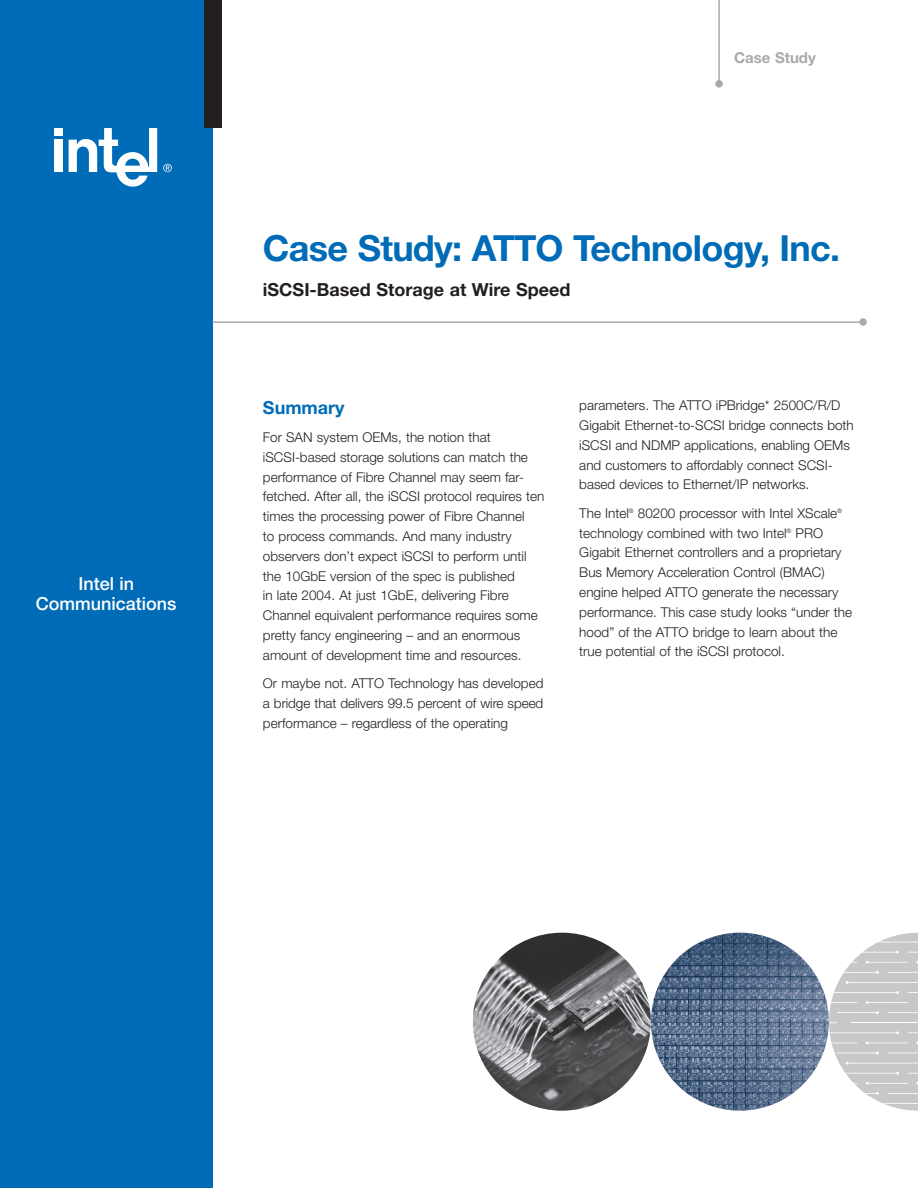
<style>
.page{position:relative;width:918px;height:1188px;background:#fff}
.page>*{position:absolute;margin:0;border:0;box-sizing:border-box;transform-origin:0 0}
.t1{font:700 36px "Helvetica Neue";letter-spacing:-.02em;color:#006cb7}
.t2{font:700 18px "Helvetica Neue";color:#231f20}
.t3{font:500 18px/19.5px "Helvetica Neue";color:#fff;text-align:center}
.t4{font:700 18px "Helvetica Neue";color:#006cb7}
.t5{font:700 15px "Helvetica Neue";color:#a8a9ad}
.t6{font:300 13.5px/19.8px "Helvetica Neue";color:#231f20}
.t7{font:300 6px "Helvetica Neue";color:#231f20}
</style>
<div class="page">
<hr style="left:718px;top:0;width:2px;height:84px;background:#a8a9ad">
<div style="left:715px;top:80px;width:8px;height:8px;background:#a8a9ad;border-radius:50%"></div>
<div style="left:0;top:0;width:213px;height:1188px;background:#006cb7"></div>
<div style="left:204px;top:0;width:17px;height:128px;background:#231f20"></div>
<div style="left:55px;top:128px;width:8px;height:8px;background:#fff"></div>
<div style="left:55px;top:140px;width:8px;height:32px;background:#fff"></div>
<svg style="left:69px;top:128px;width:88px;height:59px"></svg>
<svg style="left:163px;top:164px;width:9px;height:8px"></svg>
<hr style="left:213px;top:321px;width:650px;height:2px;background:#a8a9ad">
<div style="left:859px;top:318px;width:8px;height:8px;background:#a8a9ad;border-radius:50%"></div>
<img style="left:473px;top:933px;width:178px;height:178px;border-radius:50%">
<svg style="left:829px;top:933px;width:89px;height:178px"></svg>
<img style="left:651px;top:933px;width:178px;height:178px">
<h2 class="t3" style="left:36px;top:574px;width:142px">Intel in<br>Communications</h2>
<p class="t5" style="left:734px;top:49px;width:83px">Case Study</p>
<h1 class="t1" style="left:263px;top:226px;width:579px">Case Study: ATTO Technology, Inc.</h1>
<h2 class="t2" style="left:263px;top:278px;width:309px">iSCSI-Based Storage at Wire Speed</h2>
<h2 class="t4" style="left:263px;top:396px;width:83px">Summary</h2>
<p class="t6" style="left:263px;top:427px;width:283px">For SAN system OEMs, the notion that iSCSI-based storage solutions can match the performance of Fibre Channel may seem far&shy;fetched. After all, the iSCSI protocol requires ten times the processing power of Fibre Channel<br>to process commands. And many industry observers don’t expect iSCSI to perform until the 10GbE version of the spec is published<br>in late 2004. At just 1GbE, delivering Fibre Channel equivalent performance requires some pretty fancy engineering – and an enormous amount of development time and resources.</p>
<p class="t6" style="left:263px;top:673px;width:282px;text-align:justify">Or maybe not. ATTO Technology has developed a bridge that delivers 99.5 percent of wire speed performance – regardless of the operating</p>
<p class="t6" style="left:579px;top:395px;width:276px">parameters. The ATTO iPBridge* 2500C/R/D Gigabit Ethernet-to-SCSI bridge connects both iSCSI and NDMP applications, enabling OEMs and customers to affordably connect SCSI&shy;based devices to Ethernet/IP networks.</p>
<p class="t6" style="left:579px;top:503px;width:51px">The Intel</p>
<p class="t7" style="left:629px;top:507px;width:6px">®</p>
<p class="t6" style="left:638px;top:503px;width:201px">80200 processor with Intel XScale</p>
<p class="t7" style="left:837px;top:507px;width:6px">®</p>
<p class="t6" style="left:579px;top:523px;width:209px">technology combined with two Intel</p>
<p class="t7" style="left:787px;top:527px;width:6px">®</p>
<p class="t6" style="left:579px;top:523px;width:274px;text-indent:216px">PRO Gigabit Ethernet controllers and a proprietary Bus Memory Acceleration Control (BMAC) engine helped ATTO generate the necessary performance. This case study looks “under the hood” of the ATTO bridge to learn about the true potential of the iSCSI protocol.</p>
</div>
